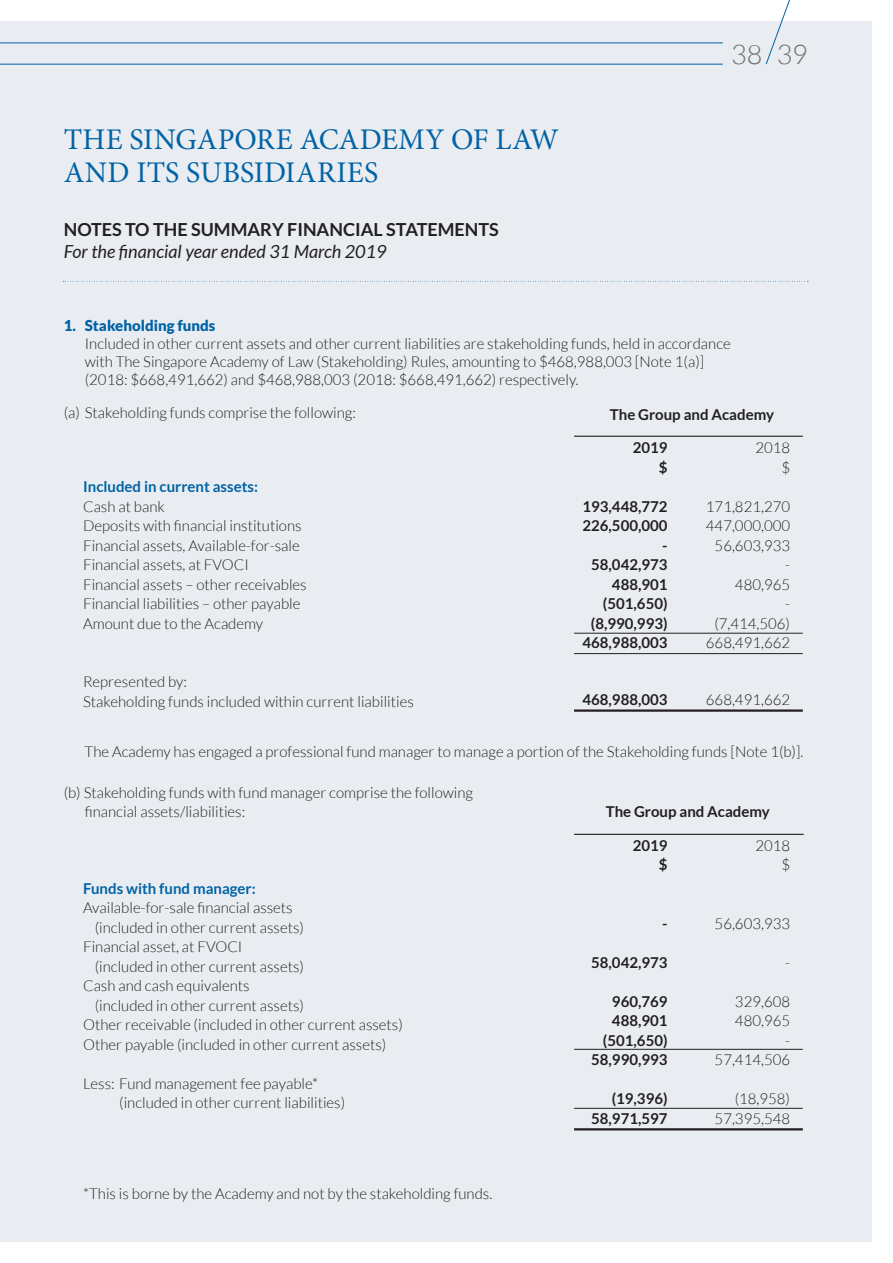
<style>
.page{position:relative;width:893px;height:1263px;background:#fff}
.page>*{position:absolute;margin:0;border:0;box-sizing:border-box;transform-origin:0 0}
.t1{font:30px/33px "Minion Pro";letter-spacing:.005em;color:#0163a6}
.t2{font:300 27px "Lato";color:#6c6d70}
.t3{font:700 18px "Lato";color:#231f20}
.t4{font:italic 18px "Lato";color:#231f20}
.t5{font:300 15px/19.5px "Lato";color:#231f20}
.t6{font:700 15px/19.5px "Lato";color:#231f20;text-align:right}
.t7{font:700 15px "Lato";color:#0163a6}
.t8{font:900 15px "Lato";color:#0163a6}
</style>
<div class="page">
<div style="left:0;top:21px;width:872px;height:1221px;background:#e9edf2"></div>
<hr style="left:0;top:43px;width:723px;height:1px;background:#0163a6">
<hr style="left:0;top:64px;width:723px;height:1px;background:#0163a6">
<svg style="left:765px;top:0;width:25px;height:65px"></svg>
<hr style="left:62px;top:280px;width:748px;height:2px;background:#231f20;opacity:.78">
<hr style="left:574px;top:436px;width:229px;height:1px;background:#231f20">
<hr style="left:574px;top:834px;width:230px;height:1px;background:#231f20">
<hr style="left:574px;top:633px;width:229px;height:1px;background:#231f20">
<hr style="left:574px;top:1049px;width:229px;height:1px;background:#231f20">
<hr style="left:574px;top:1108px;width:229px;height:1px;background:#231f20">
<hr style="left:574px;top:653px;width:229px;height:1px;background:#231f20">
<hr style="left:574px;top:709px;width:229px;height:3px;background:#231f20">
<hr style="left:574px;top:1128px;width:229px;height:2px;background:#231f20">
<h1 class="t1" style="left:64px;top:123px;width:497px">THE SINGAPORE ACADEMY OF LAW<br>AND ITS SUBSIDIARIES</h1>
<p class="t3" style="left:64px;top:219px;width:437px">NOTES TO THE SUMMARY FINANCIAL STATEMENTS</p>
<p class="t4" style="left:64px;top:242px;width:324px">For the financial year ended 31 March 2019</p>
<h2 class="t2" style="left:731px;top:40px;width:78px">38 39</h2>
<p class="t8" style="left:64px;top:317px;width:153px">1. Stakeholding funds</p>
<p class="t5" style="left:85px;top:335px;width:648px;line-height:18px">Included in other current assets and other current liabilities are stakeholding funds, held in accordance with The Singapore Academy of Law (Stakeholding) Rules, amounting to $468,988,003 [Note 1(a)] (2018: $668,491,662) and $468,988,003 (2018: $668,491,662) respectively.</p>
<p class="t5" style="left:64px;top:402px;width:294px">(a) Stakeholding funds comprise the following:</p>
<p class="t6" style="left:610px;top:405px;width:166px">The Group and Academy</p>
<p class="t7" style="left:83px;top:478px;width:176px">Included in current assets:</p>
<p class="t5" style="left:83px;top:497px;width:225px">Cash at bank<br>Deposits with financial institutions<br>Financial assets, Available-for-sale<br>Financial assets, at FVOCI<br>Financial assets – other receivables<br>Financial liabilities – other payable<br>Amount due to the Academy</p>
<p class="t5" style="left:83px;top:672px;width:332px">Represented by:<br>Stakeholding funds included within current liabilities</p>
<p class="t6" style="left:633px;top:438px;width:36px">2019 $</p>
<p class="t6" style="left:582px;top:496px;width:87px">193,448,772<br>226,500,000 -<br>58,042,973<br>488,901 (501,650) (8,990,993)<br>468,988,003</p>
<p class="t6" style="left:582px;top:690px;width:87px">468,988,003</p>
<p class="t5" style="left:755px;top:438px;width:36px;text-align:right">2018 $</p>
<p class="t5" style="left:706px;top:497px;width:86px;text-align:right">171,821,270<br>447,000,000<br>56,603,933 -<br>480,965<br>- (7,414,506)<br>668,491,662</p>
<p class="t5" style="left:706px;top:690px;width:86px">668,491,662</p>
<p class="t5" style="left:85px;top:742px;width:720px">The Academy has engaged a professional fund manager to manage a portion of the Stakeholding funds [Note 1(b)].</p>
<p class="t5" style="left:85px;top:783px;width:390px;text-indent:-21px">(b) Stakeholding funds with fund manager comprise the following financial assets/liabilities:</p>
<p class="t7" style="left:83px;top:879px;width:174px">Funds with fund manager:</p>
<p class="t5" style="left:83px;top:898px;width:211px">Available-for-sale financial assets</p>
<p class="t5" style="left:95px;top:917px;width:211px">(included in other current assets)</p>
<p class="t5" style="left:83px;top:937px;width:161px">Financial asset, at FVOCI</p>
<p class="t5" style="left:95px;top:956px;width:211px">(included in other current assets)</p>
<p class="t5" style="left:83px;top:976px;width:168px">Cash and cash equivalents</p>
<p class="t5" style="left:95px;top:995px;width:211px">(included in other current assets)</p>
<p class="t5" style="left:83px;top:1015px;width:321px">Other receivable (included in other current assets)</p>
<p class="t5" style="left:83px;top:1034px;width:305px">Other payable (included in other current assets)</p>
<p class="t5" style="left:119px;top:1073px;width:227px;text-indent:-36px">Less: Fund management fee payable* (included in other current liabilities)</p>
<p class="t5" style="left:83px;top:1184px;width:411px">*This is borne by the Academy and not by the stakeholding funds.</p>
<p class="t6" style="left:606px;top:801px;width:166px">The Group and Academy</p>
<p class="t6" style="left:633px;top:835px;width:36px">2019 $</p>
<p class="t6" style="left:662px;top:913px;width:7px">-</p>
<p class="t6" style="left:591px;top:952px;width:78px">58,042,973</p>
<p class="t6" style="left:591px;top:991px;width:78px">960,769<br>488,901 (501,650)<br>58,990,993</p>
<p class="t6" style="left:591px;top:1089px;width:78px">(19,396)<br>58,971,597</p>
<p class="t5" style="left:755px;top:835px;width:36px;text-align:right">2018 $</p>
<p class="t5" style="left:715px;top:913px;width:77px">56,603,933</p>
<p class="t5" style="left:785px;top:952px;width:6px">-</p>
<p class="t5" style="left:715px;top:991px;width:77px;text-align:right">329,608<br>480,965<br>-<br>57,414,506</p>
<p class="t5" style="left:715px;top:1089px;width:77px;text-align:right">(18,958)<br>57,395,548</p>
</div>
